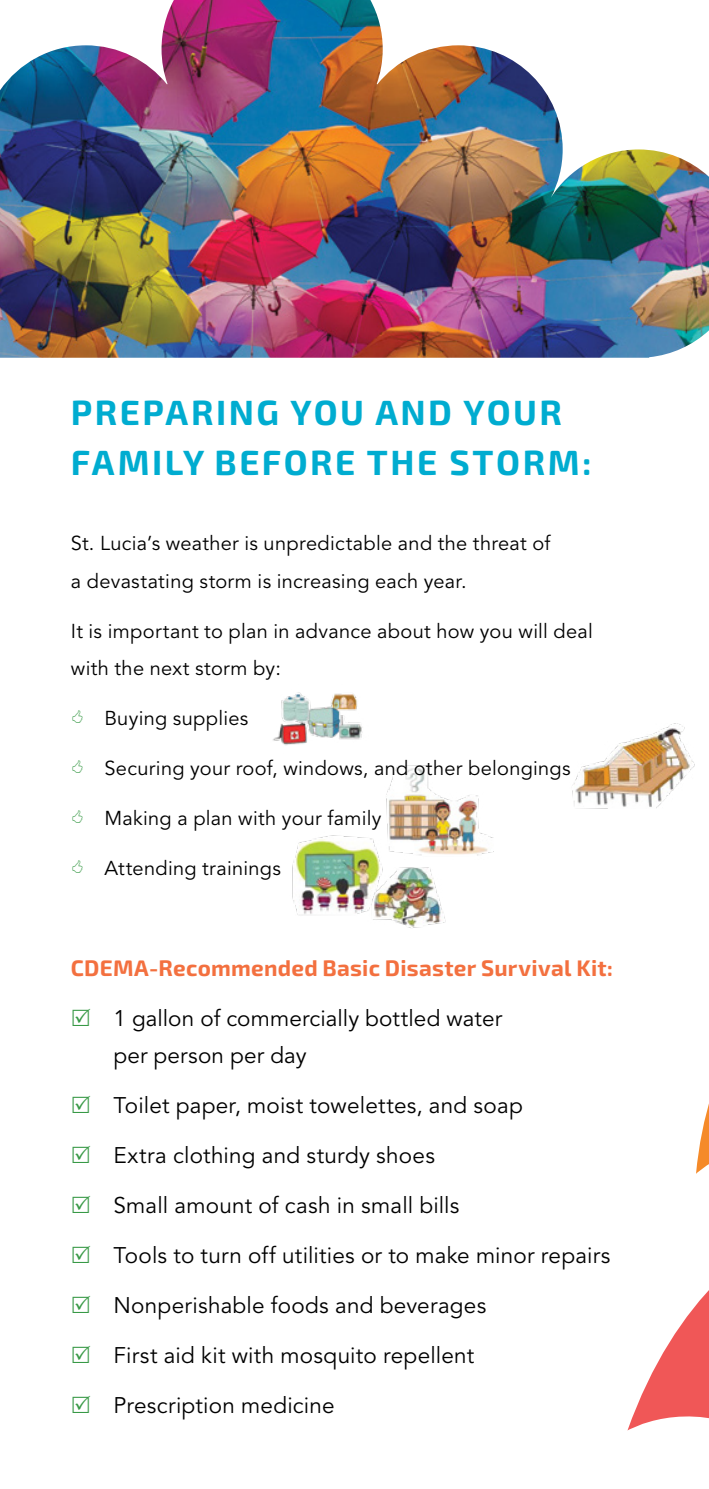
<style>
.page{position:relative;width:709px;height:1489px;background:#fff}
.page>*{position:absolute;margin:0;border:0;box-sizing:border-box;transform-origin:0 0}
.t1{font:700 35px/50px "Exo 2";letter-spacing:.07em;color:#00acd0}
.t2{font:22.5px/37.5px "Avenir LT Std";letter-spacing:.01em;color:#000}
.t3{font:700 22.5px "Exo 2";letter-spacing:.01em;color:#f3703f}
.t4{font:20px/37.5px "Avenir LT Std";letter-spacing:.015em;color:#000}
</style>
<div class="page">
<img style="left:386px;top:765px;width:107px;height:91px">
<img style="left:572px;top:724px;width:123px;height:84px">
<img style="left:0;top:0;width:709px;height:358px">
<img style="left:273px;top:692px;width:89px;height:53px">
<img style="left:373px;top:867px;width:72px;height:61px">
<img style="left:292px;top:835px;width:90px;height:81px">
<svg style="left:627px;top:1103px;width:82px;height:328px"></svg>
<h1 class="t1" style="left:71px;top:389px;width:522px">PREPARING YOU AND YOUR<br>FAMILY BEFORE THE STORM:</h1>
<p class="t4" style="left:71px;top:525px;width:481px">St. Lucia’s weather is unpredictable and the threat of a devastating storm is increasing each year.</p>
<p class="t4" style="left:71px;top:612px;width:523px">It is important to plan in advance about how you will deal with the next storm by:</p>
<p class="t4" style="left:104px;top:700px;width:145px">Buying supplies</p>
<p class="t4" style="left:104px;top:750px;width:468px">Securing your roof, windows, and other belongings</p>
<p class="t4" style="left:104px;top:800px;width:278px">Making a plan with your family</p>
<p class="t4" style="left:104px;top:850px;width:178px">Attending trainings</p>
<p class="t3" style="left:71px;top:954px;width:543px">CDEMA-Recommended Basic Disaster Survival Kit:</p>
<p class="t2" style="left:113px;top:999px;width:390px">1 gallon of commercially bottled water per person per day</p>
<p class="t2" style="left:113px;top:1087px;width:411px">Toilet paper, moist towelettes, and soap</p>
<p class="t2" style="left:113px;top:1137px;width:323px">Extra clothing and sturdy shoes</p>
<p class="t2" style="left:113px;top:1187px;width:347px">Small amount of cash in small bills</p>
<p class="t2" style="left:113px;top:1237px;width:498px">Tools to turn off utilities or to make minor repairs</p>
<p class="t2" style="left:113px;top:1287px;width:374px">Nonperishable foods and beverages</p>
<p class="t2" style="left:113px;top:1337px;width:362px">First aid kit with mosquito repellent</p>
<p class="t2" style="left:113px;top:1387px;width:223px">Prescription medicine</p>
</div>
